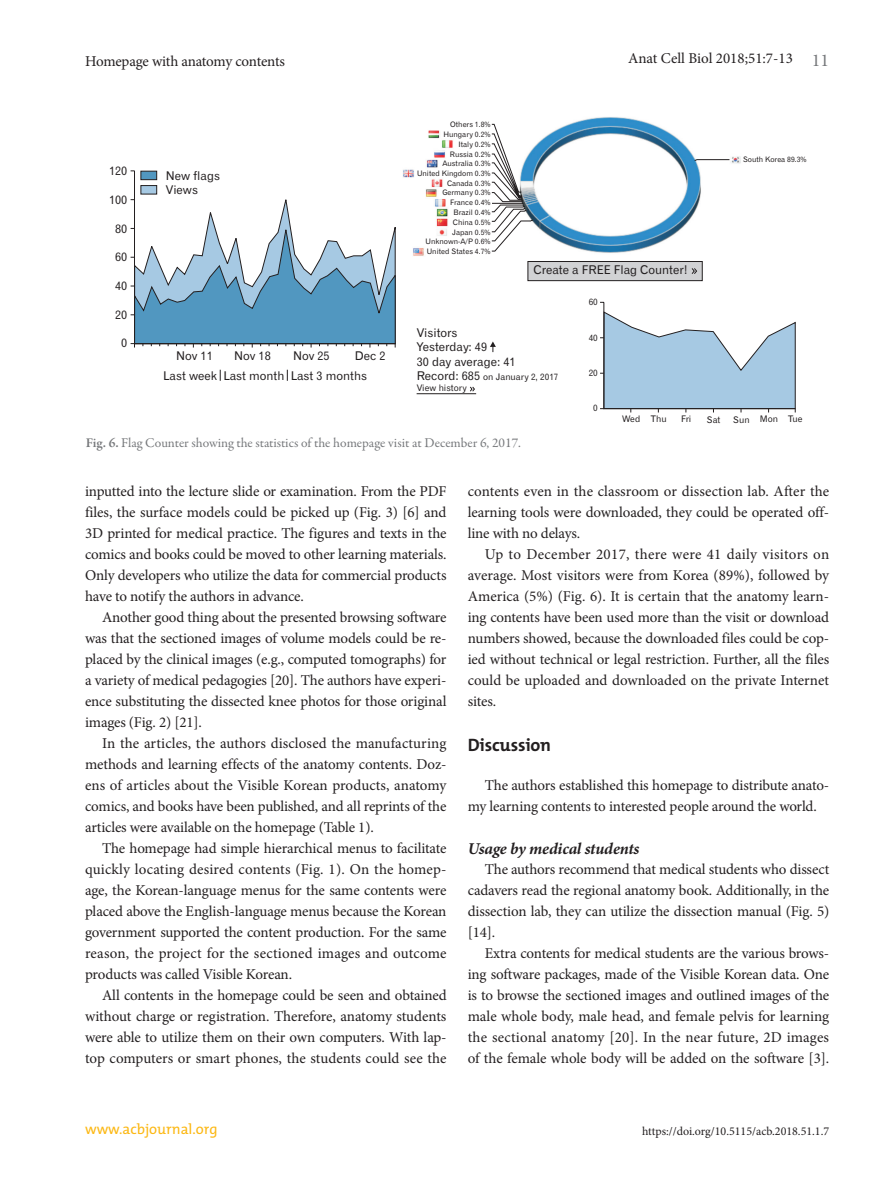
<style>
.page{position:relative;width:893px;height:1191px;background:#fff}
.page>*{position:absolute;margin:0;border:0;box-sizing:border-box;transform-origin:0 0}
.대제목{font:700 18px "The Mix";letter-spacing:-.01em;color:#231f20}
.중제목{font:italic 700 16.5px "Minion Pro";letter-spacing:-.01em;color:#231f20}
.본문{font:15px/21px "Minion Pro";letter-spacing:-.01em;color:#231f20;text-align:justify}
.t1{font:14.7px "The Mix";color:#fcb814}
.Fig_캡션{font:13.5px "Garamond Premr Pro";color:#76787b}
.t2{font:12px/14.4px "Gothic 720 BT Roman B";color:#231f20}
.t3{font:12px "Minion Pro";color:#231f20}
.t4{font:9px/11.6px "Gothic 720 BT Roman B";color:#231f20}
.t5{font:7.5px/9.8px "Gothic 720 BT Roman B";color:#231f20;text-align:right}
.s1{font-size:18px;color:#76787b}
.s2{font-size:12px}
.s3{font-weight:600}
</style>
<div class="page">
<img style="left:403px;top:117px;width:338px;height:139px">
<svg style="left:131px;top:195px;width:265px;height:152px"></svg>
<div style="left:140px;top:185px;width:17px;height:9px;background:#a6c9e3;border:1px solid #231f20"></div>
<div style="left:140px;top:171px;width:17px;height:9px;background:#5197c0;border:1px solid #231f20"></div>
<svg style="left:491px;top:123px;width:239px;height:129px"></svg>
<div style="left:527px;top:261px;width:176px;height:20px;background:#d1d2d4;border:1px solid #231f20"></div>
<svg style="left:691px;top:268px;width:6px;height:6px"></svg>
<svg style="left:490px;top:341px;width:6px;height:11px"></svg>
<svg style="left:416px;top:386px;width:61px;height:8px"></svg>
<svg style="left:600px;top:301px;width:196px;height:111px"></svg>
<p class="본문" style="left:85px;top:50px;width:201px">Homepage with anatomy contents</p>
<p class="t2" style="left:109px;top:164px;width:20px">120</p>
<p class="t2" style="left:109px;top:192px;width:20px">100</p>
<p class="t2" style="left:115px;top:221px;width:14px">80</p>
<p class="t2" style="left:115px;top:250px;width:14px">60</p>
<p class="t2" style="left:115px;top:279px;width:14px">40</p>
<p class="t2" style="left:115px;top:308px;width:14px">20</p>
<p class="t2" style="left:121px;top:336px;width:8px">0</p>
<p class="t2" style="left:166px;top:168px;width:56px">New flags<br>Views</p>
<p class="t2" style="left:163px;top:346px;width:224px;line-height:19.6px;text-indent:192px">Dec 2<br>Last week Last month Last 3 months</p>
<p class="t2" style="left:176px;top:348px;width:38px">Nov 11</p>
<p class="t2" style="left:234px;top:348px;width:38px">Nov 18</p>
<p class="t2" style="left:293px;top:348px;width:38px">Nov 25</p>
<p class="t5" style="left:417px;top:119px;width:75px">Others 1.8%<br>Hungary 0.2%<br>Italy 0.2%<br>Russia 0.2%<br>Australia 0.3%<br>United Kingdom 0.3%<br>Canada 0.3%<br>Germany 0.3%<br>France 0.4%<br>Brazil 0.4%<br>China 0.5%<br>Japan 0.5%<br>Unknown-A/P 0.6%<br>United States 4.7%</p>
<p class="본문" style="left:628px;top:48px;width:203px">Anat Cell Biol 2018;51:7-13 <span class="s1">11</span></p>
<p class="t2" style="left:534px;top:263px;width:156px">Create a FREE Flag Counter!</p>
<p class="t5" style="left:743px;top:155px;width:65px">South Korea 89.3%</p>
<p class="t2" style="left:417px;top:325px;width:100px">Visitors<br>Yesterday: 49<br>30 day average: 41</p>
<p class="t4" style="left:417px;top:371px;width:143px"><span class="s2">Record: 685</span> on January 2, 2017<br>View history</p>
<p class="t4" style="left:589px;top:296px;width:11px">60</p>
<p class="t4" style="left:589px;top:332px;width:11px">40</p>
<p class="t4" style="left:589px;top:367px;width:11px">20</p>
<p class="t4" style="left:593px;top:402px;width:6px">0</p>
<p class="t4" style="left:622px;top:413px;width:46px">Wed Thu</p>
<p class="t4" style="left:681px;top:413px;width:12px">Fri</p>
<p class="t4" style="left:707px;top:414px;width:15px">Sat</p>
<p class="t4" style="left:733px;top:413px;width:71px">Sun Mon Tue</p>
<p class="Fig_캡션" style="left:86px;top:435px;width:437px"><span class="s3">Fig. 6.</span> Flag Counter showing the statistics of the homepage visit at December 6, 2017.</p>
<p class="본문" style="left:85px;top:481px;width:363px">inputted into the lecture slide or examination. From the PDF files, the surface models could be picked up (Fig. 3) [6] and 3D printed for medical practice. The figures and texts in the comics and books could be moved to other learning materials.<br>Only developers who utilize the data for commercial products have to notify the authors in advance.</p>
<p class="본문" style="left:85px;top:607px;width:363px;text-indent:17px">Another good thing about the presented browsing software was that the sectioned images of volume models could be re&shy;placed by the clinical images (e.g., computed tomographs) for a variety of medical pedagogies [20]. The authors have experi&shy;ence substituting the dissected knee photos for those original images (Fig. 2) [21].</p>
<p class="본문" style="left:85px;top:733px;width:363px;text-indent:17px">In the articles, the authors disclosed the manufacturing methods and learning effects of the anatomy contents. Doz&shy;ens of articles about the Visible Korean products, anatomy comics, and books have been published, and all reprints of the articles were available on the homepage (Table 1).</p>
<p class="본문" style="left:85px;top:838px;width:363px;text-indent:17px">The homepage had simple hierarchical menus to facilitate quickly locating desired contents (Fig. 1). On the homep&shy;age, the Korean-language menus for the same contents were placed above the English-language menus because the Korean government supported the content production. For the same reason, the project for the sectioned images and outcome products was called Visible Korean.</p>
<p class="본문" style="left:85px;top:985px;width:363px;text-indent:17px">All contents in the homepage could be seen and obtained without charge or registration. Therefore, anatomy students were able to utilize them on their own computers. With lap&shy;top computers or smart phones, the students could see the</p>
<p class="본문" style="left:468px;top:481px;width:363px">contents even in the classroom or dissection lab. After the learning tools were downloaded, they could be operated off&shy;line with no delays.</p>
<p class="본문" style="left:468px;top:544px;width:363px;text-indent:17px">Up to December 2017, there were 41 daily visitors on average. Most visitors were from Korea (89%), followed by America (5%) (Fig. 6). It is certain that the anatomy learn&shy;ing contents have been used more than the visit or download numbers showed, because the downloaded files could be cop&shy;ied without technical or legal restriction. Further, all the files could be uploaded and downloaded on the private Internet sites.</p>
<p class="대제목" style="left:468px;top:729px;width:85px">Discussion</p>
<p class="본문" style="left:468px;top:775px;width:363px;text-indent:17px">The authors established this homepage to distribute anato&shy;my learning contents to interested people around the world.</p>
<p class="중제목" style="left:468px;top:837px;width:173px">Usage by medical students</p>
<p class="본문" style="left:468px;top:859px;width:363px;text-indent:17px">The authors recommend that medical students who dissect cadavers read the regional anatomy book. Additionally, in the dissection lab, they can utilize the dissection manual (Fig. 5) [14].</p>
<p class="본문" style="left:468px;top:943px;width:363px;text-indent:17px">Extra contents for medical students are the various brows&shy;ing software packages, made of the Visible Korean data. One is to browse the sectioned images and outlined images of the male whole body, male head, and female pelvis for learning the sectional anatomy [20]. In the near future, 2D images of the female whole body will be added on the software [3].</p>
<p class="t1" style="left:85px;top:1117px;width:134px">www.acbjournal.org</p>
<p class="t3" style="left:642px;top:1123px;width:189px">https://doi.org/10.5115/acb.2018.51.1.7</p>
</div>
